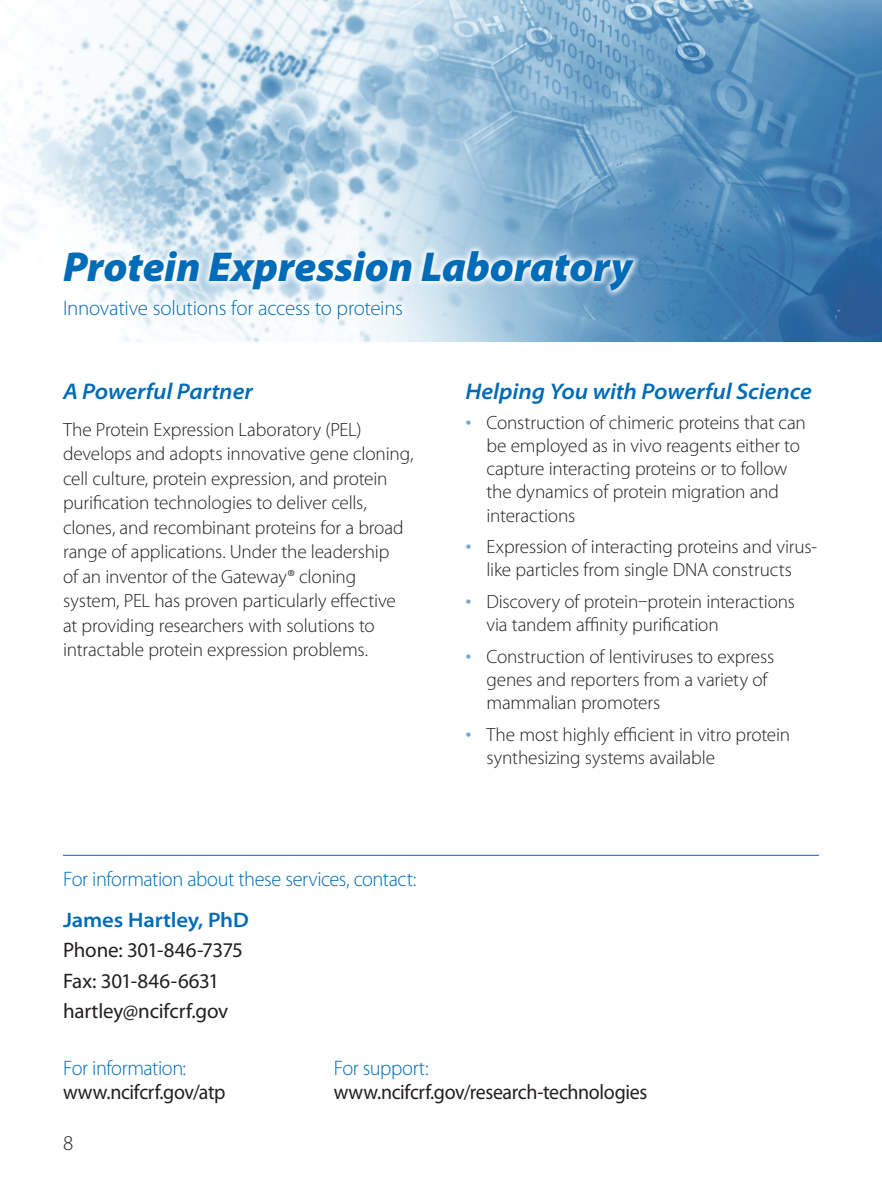
<style>
.page{position:relative;width:882px;height:1197px;background:#fff}
.page>*{position:absolute;margin:0;border:0;box-sizing:border-box;transform-origin:0 0}
._1_01_-_Laboratory_n{font:italic 900 42px "Myriad Pro";color:#006bb6}
._2_02_-_Subhead{font:italic 600 semi-expanded 22.75px "Myriad Pro";letter-spacing:-.005em;color:#006bb6}
._4_01_-_For_informat{font:300 21px "Myriad Pro";letter-spacing:-.02em;color:#006bb6}
._4_03_-_Contact_info{font:21px "Myriad Pro";letter-spacing:-.015em;color:#231f20;scale:.95 1}
._4_03_-_Contact_info-2{font:21px "Myriad Pro";letter-spacing:-.015em;color:#231f20}
._1_02_-_Tagline{font:300 21px "Myriad Pro";letter-spacing:-.015em;color:#006bb6}
._4_02_-_Contact_pers{font:600 semi-expanded 21px "Myriad Pro";letter-spacing:-.005em;color:#006bb6}
.t1{font:300 21px "Myriad Pro";color:#231f20}
._3_02_-_Bullet_text{font:300 19.25px/23.1px "Myriad Pro";letter-spacing:-.01em;color:#231f20}
._3_01_-_Body_text{font:300 19.25px/24.5px "Myriad Pro";letter-spacing:-.01em;color:#231f20}
.s1{font-size:24.5px;color:#72aad6}
</style>
<div class="page">
<img style="left:1px;top:0;width:881px;height:341px">
<hr style="left:63px;top:855px;width:756px;height:1px;background:#006bb6">
<svg style="left:54px;top:242px;width:700px;height:100px"></svg>
<p class="_1_01_-_Laboratory_n" style="left:63px;top:243px;width:571px">Protein Expression Laboratory</p>
<p class="_1_02_-_Tagline" style="left:63px;top:296px;width:342px">Innovative solutions for access to proteins</p>
<p class="_2_02_-_Subhead" style="left:63px;top:379px;width:191px">A Powerful Partner</p>
<p class="_3_01_-_Body_text" style="left:63px;top:417px;width:352px">The Protein Expression Laboratory (PEL) develops and adopts innovative gene cloning, cell culture, protein expression, and protein purification technologies to deliver cells, clones, and recombinant proteins for a broad range of applications. Under the leadership<br>of an inventor of the Gateway® cloning system, PEL has proven particularly effective at providing researchers with solutions to intractable protein expression problems.</p>
<p class="_4_01_-_For_informat" style="left:63px;top:867px;width:355px">For information about these services, contact:</p>
<p class="_4_02_-_Contact_pers" style="left:63px;top:908px;width:188px">James Hartley, PhD</p>
<p class="_4_03_-_Contact_info-2" style="left:63px;top:937px;width:182px">Phone: 301-846-7375</p>
<p class="_4_03_-_Contact_info-2" style="left:63px;top:968px;width:158px">Fax: 301-846-6631</p>
<p class="_4_03_-_Contact_info-2" style="left:63px;top:998px;width:167px">hartley@ncifcrf.gov</p>
<p class="_2_02_-_Subhead" style="left:466px;top:379px;width:348px">Helping You with Powerful Science</p>
<p class="_3_02_-_Bullet_text" style="left:486px;top:411px;width:321px;text-indent:-21px"><span class="s1">•</span> Construction of chimeric proteins that can be employed as in vivo reagents either to capture interacting proteins or to follow the dynamics of protein migration and interactions</p>
<p class="_3_02_-_Bullet_text" style="left:466px;top:536px;width:352px;text-align:center"><span class="s1">•</span> Expression of interacting proteins and virus&shy;like particles from single DNA constructs</p>
<p class="_3_02_-_Bullet_text" style="left:486px;top:591px;width:310px;text-indent:-21px"><span class="s1">•</span> Discovery of protein–protein interactions via tandem affinity purification</p>
<p class="_3_02_-_Bullet_text" style="left:486px;top:646px;width:289px;text-indent:-21px"><span class="s1">•</span> Construction of lentiviruses to express genes and reporters from a variety of mammalian promoters</p>
<p class="_3_02_-_Bullet_text" style="left:486px;top:724px;width:305px;text-indent:-21px"><span class="s1">•</span> The most highly efficient in vitro protein synthesizing systems available</p>
<p class="_4_01_-_For_informat" style="left:63px;top:1056px;width:125px">For information:</p>
<p class="_4_03_-_Contact_info" style="left:63px;top:1079px;width:173px">www.ncifcrf.gov/atp</p>
<p class="t1" style="left:63px;top:1131px;width:12px">8</p>
<p class="_4_01_-_For_informat" style="left:334px;top:1056px;width:96px">For support:</p>
<p class="_4_03_-_Contact_info" style="left:334px;top:1079px;width:332px">www.ncifcrf.gov/research-technologies</p>
</div>
